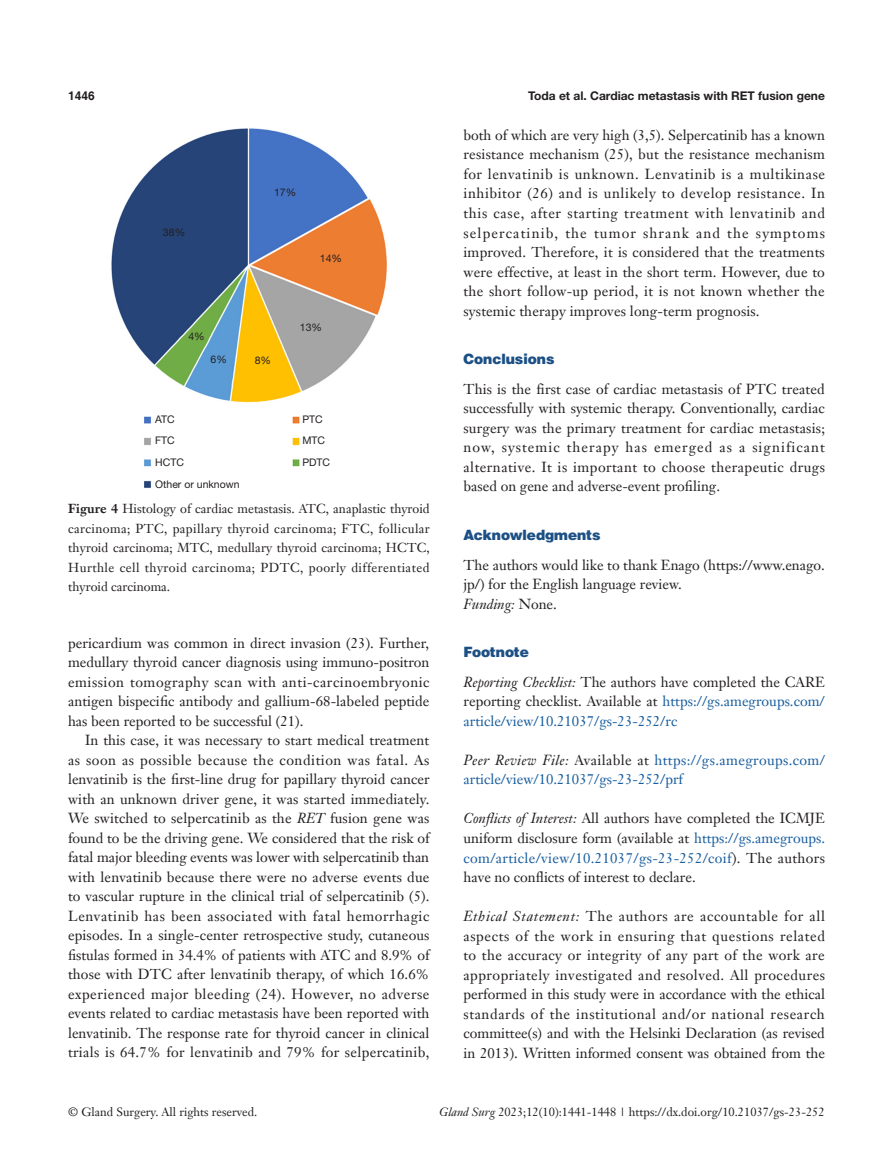
<style>
.page{position:relative;width:893px;height:1170px;background:#fff}
.page>*{position:absolute;margin:0;border:0;box-sizing:border-box;transform-origin:0 0}
.t1{font:14.25px/19.5px "Janson Text LT";color:#231f20;text-align:justify}
.t2{font:14.25px/19.5px "Janson Text LT";letter-spacing:.025em;color:#175d9e}
._1ji-6_5{font:900 14.25px "Helvetica";color:#1c5085}
.t3{font:italic 14.25px "Janson Text LT";color:#231f20}
.t4{font:12.75px/19.5px "Janson Text LT";letter-spacing:.035em;color:#231f20;text-align:justify}
.t5{font:12px "Janson Text LT";color:#231f20}
.t6{font:700 12px "Helvetica Neue LT Pro";color:#231f20}
.t7{font:700 12px "Helvetica";color:#231f20}
.t8{font:10.5px "Helvetica Neue LT Pro";color:#231f20}
.s1{font-weight:700}
.s2{font-style:italic}
.s3{font-style:normal}
.s4{color:#175d9e}
.s5{font-style:italic;color:#231f20}
.s6{color:#231f20}
</style>
<div class="page">
<img style="left:111px;top:128px;width:276px;height:360px">
<p class="t7" style="left:68px;top:88px;width:28px">1446</p>
<p class="t6" style="left:528px;top:88px;width:298px">Toda et al. Cardiac metastasis with RET fusion gene</p>
<p class="t8" style="left:163px;top:225px;width:24px">38%</p>
<p class="t8" style="left:188px;top:329px;width:18px">4%</p>
<p class="t8" style="left:274px;top:186px;width:24px">17%</p>
<p class="t8" style="left:320px;top:251px;width:24px">14%</p>
<p class="t8" style="left:300px;top:321px;width:24px">13%</p>
<p class="t8" style="left:211px;top:352px;width:18px">6%</p>
<p class="t8" style="left:255px;top:353px;width:18px">8%</p>
<p class="t8" style="left:155px;top:413px;width:21px">ATC</p>
<p class="t8" style="left:302px;top:413px;width:22px">PTC</p>
<p class="t8" style="left:155px;top:434px;width:21px">FTC</p>
<p class="t8" style="left:302px;top:434px;width:24px">MTC</p>
<p class="t8" style="left:155px;top:455px;width:30px">HCTC</p>
<p class="t8" style="left:302px;top:455px;width:29px">PDTC</p>
<p class="t8" style="left:155px;top:477px;width:86px">Other or unknown</p>
<p class="t4" style="left:68px;top:498px;width:363px"><span class="s1">Figure 4</span> Histology of cardiac metastasis. ATC, anaplastic thyroid carcinoma; PTC, papillary thyroid carcinoma; FTC, follicular thyroid carcinoma; MTC, medullary thyroid carcinoma; HCTC, Hurthle cell thyroid carcinoma; PDTC, poorly differentiated thyroid carcinoma.</p>
<p class="t1" style="left:68px;top:632px;width:363px">pericardium was common in direct invasion (23). Further, medullary thyroid cancer diagnosis using immuno-positron emission tomography scan with anti-carcinoembryonic antigen bispecific antibody and gallium-68-labeled peptide has been reported to be successful (21).</p>
<p class="t1" style="left:68px;top:730px;width:363px;text-indent:17px">In this case, it was necessary to start medical treatment as soon as possible because the condition was fatal. As lenvatinib is the first-line drug for papillary thyroid cancer with an unknown driver gene, it was started immediately.<br>We switched to selpercatinib as the <span class="s2">RET</span> fusion gene was found to be the driving gene. We considered that the risk of fatal major bleeding events was lower with selpercatinib than with lenvatinib because there were no adverse events due to vascular rupture in the clinical trial of selpercatinib (5).<br>Lenvatinib has been associated with fatal hemorrhagic episodes. In a single-center retrospective study, cutaneous fistulas formed in 34.4% of patients with ATC and 8.9% of those with DTC after lenvatinib therapy, of which 16.6% experienced major bleeding (24). However, no adverse events related to cardiac metastasis have been reported with lenvatinib. The response rate for thyroid cancer in clinical trials is 64.7% for lenvatinib and 79% for selpercatinib,</p>
<p class="t1" style="left:463px;top:125px;width:363px">both of which are very high (3,5). Selpercatinib has a known resistance mechanism (25), but the resistance mechanism for lenvatinib is unknown. Lenvatinib is a multikinase inhibitor (26) and is unlikely to develop resistance. In this case, after starting treatment with lenvatinib and selpercatinib, the tumor shrank and the symptoms improved. Therefore, it is considered that the treatments were effective, at least in the short term. However, due to the short follow-up period, it is not known whether the systemic therapy improves long-term prognosis.</p>
<p class="_1ji-6_5" style="left:463px;top:350px;width:92px">Conclusions</p>
<p class="t1" style="left:463px;top:379px;width:363px">This is the first case of cardiac metastasis of PTC treated successfully with systemic therapy. Conventionally, cardiac surgery was the primary treatment for cardiac metastasis; now, systemic therapy has emerged as a significant alternative. It is important to choose therapeutic drugs based on gene and adverse-event profiling.</p>
<p class="_1ji-6_5" style="left:463px;top:526px;width:139px">Acknowledgments</p>
<p class="t1" style="left:463px;top:554px;width:363px">The authors would like to thank Enago (https://www.enago. jp/) for the English language review.</p>
<p class="t3" style="left:463px;top:595px;width:95px">Funding: <span class="s3">None.</span></p>
<p class="_1ji-6_5" style="left:463px;top:643px;width:67px">Footnote</p>
<p class="t1" style="left:463px;top:672px;width:363px"><span class="s2">Reporting Checklist:</span> The authors have completed the CARE reporting checklist. Available at <span class="s4">https://gs.amegroups.com/ article/view/10.21037/gs-23-252/rc</span></p>
<p class="t2" style="left:463px;top:750px;width:363px"><span class="s5">Peer Review File:</span> <span class="s6">Available at</span> https://gs.amegroups.com/ article/view/10.21037/gs-23-252/prf</p>
<p class="t1" style="left:463px;top:808px;width:363px"><span class="s2">Conflicts of Interest:</span> All authors have completed the ICMJE uniform disclosure form (available at <span class="s4">https://gs.amegroups. com/article/view/10.21037/gs-23-252/coif</span>). The authors have no conflicts of interest to declare.</p>
<p class="t1" style="left:463px;top:906px;width:363px"><span class="s2">Ethical Statement:</span> The authors are accountable for all aspects of the work in ensuring that questions related to the accuracy or integrity of any part of the work are appropriately investigated and resolved. All procedures performed in this study were in accordance with the ethical standards of the institutional and/or national research committee(s) and with the Helsinki Declaration (as revised in 2013). Written informed consent was obtained from the</p>
<p class="t5" style="left:68px;top:1104px;width:191px">© Gland Surgery. All rights reserved.</p>
<p class="t5" style="left:439px;top:1104px;width:387px"><span class="s2">Gland Surg</span> 2023;12(10):1441-1448 | https://dx.doi.org/10.21037/gs-23-252</p>
</div>
